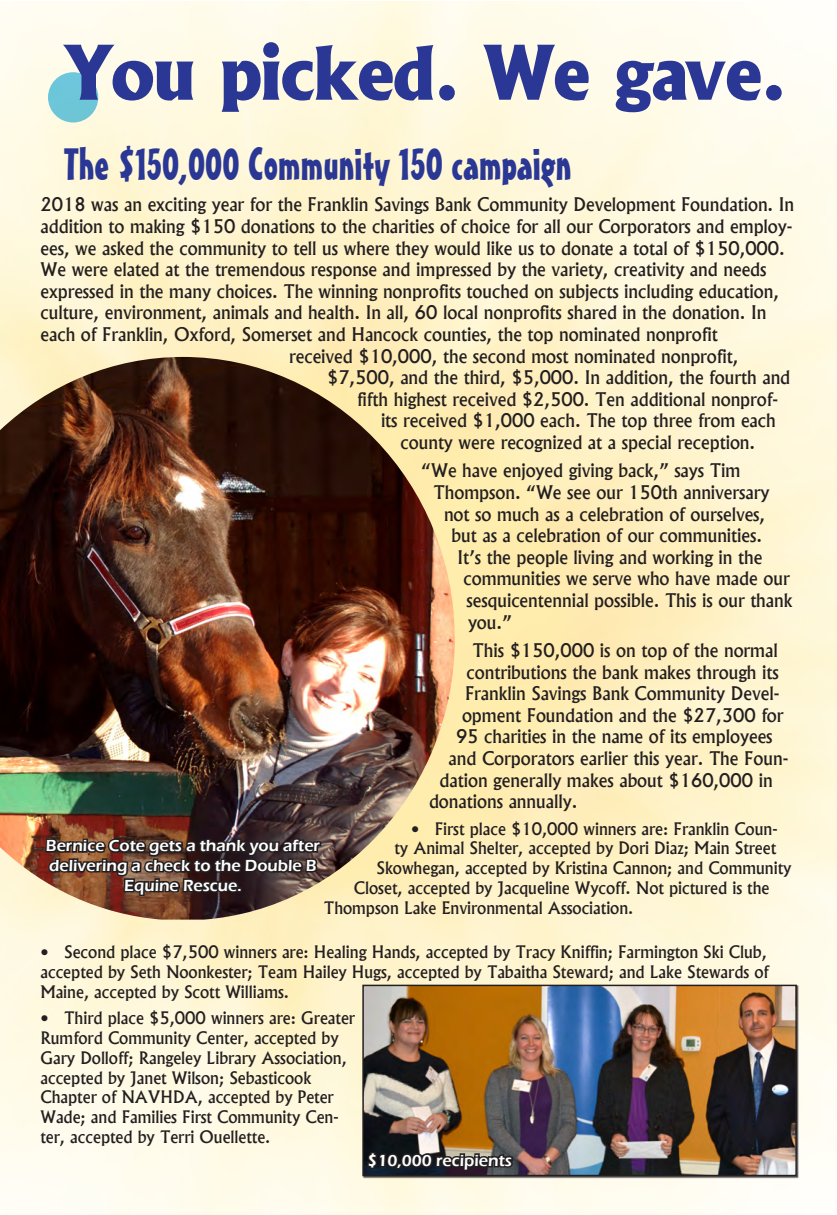
<style>
.page{position:relative;width:837px;height:1215px;background:#fff}
.page>*{position:absolute;margin:0;border:0;box-sizing:border-box;transform-origin:0 0}
.t1{font:800 72px "Albertus";letter-spacing:-.02em;color:#2a3794}
.t2{font:45px "Massey Normal";color:#2a3794}
.t3{font:500 18px "Albertus";color:#231f20}
.t4{font:500 16.5px/19.8px "Albertus";color:#231f20;text-align:justify}
.t5{font:600 16.5px/19.8px "Eras ITC";color:#fff;text-align:center}
</style>
<div class="page">
<div style="left:48px;top:72px;width:50px;height:51px;background:#6dc6d9;border-radius:50%"></div>
<img style="left:365px;top:988px;width:429px;height:185px">
<div style="left:362px;top:985px;width:435px;height:191px;border:2px solid #231f20"></div>
<img style="left:0;top:357px;width:455px;height:563px">
<img style="left:43px;top:659px;width:280px;height:319px">
<img style="left:365px;top:1031px;width:150px;height:184px">
<h1 class="t1" style="left:65px;top:27px;width:724px">You picked. We gave.</h1>
<h2 class="t2" style="left:64px;top:125px;width:509px">The $150,000 Community 150 campaign</h2>
<p class="t3" style="left:40px;top:194px;width:755px">2018 was an exciting year for the Franklin Savings Bank Community Development Foundation. In</p>
<p class="t3" style="left:40px;top:215px;width:754px">addition to making $150 donations to the charities of choice for all our Corporators and employ-</p>
<p class="t3" style="left:40px;top:237px;width:746px">ees, we asked the community to tell us where they would like us to donate a total of $150,000.</p>
<p class="t3" style="left:40px;top:258px;width:728px">We were elated at the tremendous response and impressed by the variety, creativity and needs</p>
<p class="t3" style="left:40px;top:280px;width:740px">expressed in the many choices. The winning nonprofits touched on subjects including education,</p>
<p class="t3" style="left:40px;top:302px;width:727px">culture, environment, animals and health. In all, 60 local nonprofits shared in the donation. In</p>
<p class="t3" style="left:40px;top:323px;width:679px">each of Franklin, Oxford, Somerset and Hancock counties, the top nominated nonprofit</p>
<p class="t3" style="left:289px;top:345px;width:451px">received $10,000, the second most nominated nonprofit,</p>
<p class="t3" style="left:327px;top:366px;width:465px">$7,500, and the third, $5,000. In addition, the fourth and</p>
<p class="t3" style="left:357px;top:388px;width:423px">fifth highest received $2,500. Ten additional nonprof-</p>
<p class="t3" style="left:381px;top:410px;width:396px">its received $1,000 each. The top three from each</p>
<p class="t3" style="left:400px;top:431px;width:356px">county were recognized at a special reception.</p>
<p class="t3" style="left:422px;top:460px;width:320px">“We have enjoyed giving back,” says Tim</p>
<p class="t3" style="left:434px;top:481px;width:337px">Thompson. “We see our 150th anniversary</p>
<p class="t3" style="left:444px;top:503px;width:323px">not so much as a celebration of ourselves,</p>
<p class="t3" style="left:452px;top:524px;width:312px">but as a celebration of our communities.</p>
<p class="t3" style="left:458px;top:546px;width:306px">It’s the people living and working in the</p>
<p class="t3" style="left:464px;top:568px;width:328px">communities we serve who have made our</p>
<p class="t3" style="left:467px;top:589px;width:327px">sesquicentennial possible. This is our thank</p>
<p class="t3" style="left:468px;top:611px;width:45px">you.”</p>
<p class="t3" style="left:472px;top:639px;width:307px">This $150,000 is on top of the normal</p>
<p class="t3" style="left:467px;top:661px;width:314px">contributions the bank makes through its</p>
<p class="t3" style="left:465px;top:682px;width:316px">Franklin Savings Bank Community Devel-</p>
<p class="t3" style="left:462px;top:704px;width:323px">opment Foundation and the $27,300 for</p>
<p class="t3" style="left:456px;top:726px;width:318px">95 charities in the name of its employees</p>
<p class="t3" style="left:449px;top:747px;width:341px">and Corporators earlier this year. The Foun-</p>
<p class="t3" style="left:440px;top:769px;width:335px">dation generally makes about $160,000 in</p>
<p class="t3" style="left:429px;top:790px;width:150px">donations annually.</p>
<p class="t4" style="left:411px;top:819px;width:368px">• First place $10,000 winners are: Franklin Coun-</p>
<p class="t4" style="left:394px;top:839px;width:383px">ty Animal Shelter, accepted by Dori Diaz; Main Street</p>
<p class="t4" style="left:376px;top:858px;width:416px">Skowhegan, accepted by Kristina Cannon; and Community</p>
<p class="t4" style="left:354px;top:878px;width:417px">Closet, accepted by Jacqueline Wycoff. Not pictured is the</p>
<p class="t4" style="left:324px;top:898px;width:311px">Thompson Lake Environmental Association.</p>
<p class="t4" style="left:40px;top:942px;width:730px">• Second place $7,500 winners are: Healing Hands, accepted by Tracy Kniffin; Farmington Ski Club, accepted by Seth Noonkester; Team Hailey Hugs, accepted by Tabaitha Steward; and Lake Stewards of Maine, accepted by Scott Williams.</p>
<p class="t4" style="left:40px;top:1008px;width:316px;text-align:left">• Third place $5,000 winners are: Greater Rumford Community Center, accepted by Gary Dolloff; Rangeley Library Association, accepted by Janet Wilson; Sebasticook Chapter of NAVHDA, accepted by Peter Wade; and Families First Community Cen&shy;ter, accepted by Terri Ouellette.</p>
<p class="t5" style="left:46px;top:836px;width:276px">Bernice Cote gets a thank you after delivering a check to the Double B<br>Equine Rescue.</p>
<p class="t5" style="left:367px;top:1151px;width:146px">$10,000 recipients</p>
</div>
